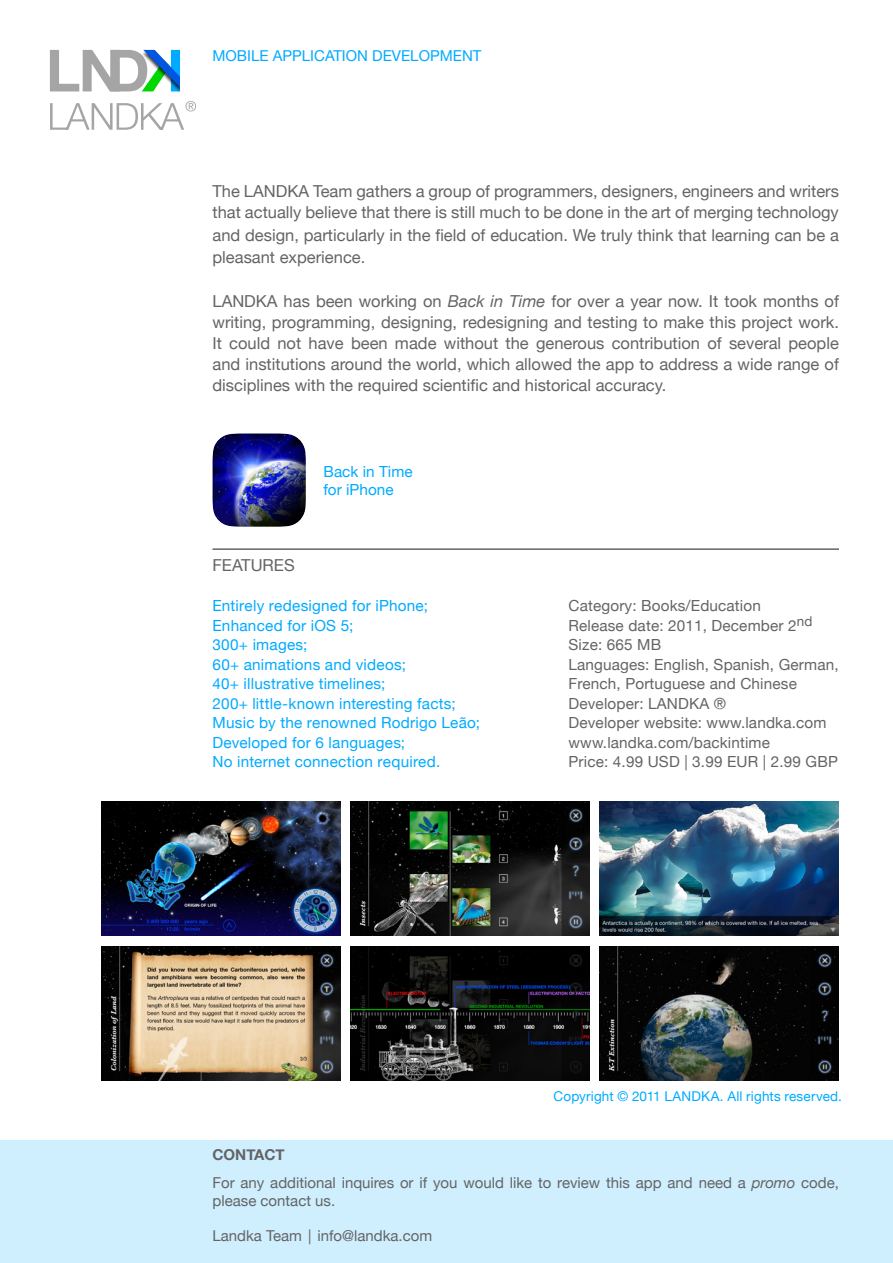
<style>
.page{position:relative;width:893px;height:1263px;background:#fff}
.page>*{position:absolute;margin:0;border:0;box-sizing:border-box;transform-origin:0 0}
.t1{font:16.5px/21px "Helvetica Neue";color:#646464}
.t2{font:15.3px/19.5px "Helvetica Neue";letter-spacing:.015em;color:#0af}
.t3{font:15.3px/19.5px "Helvetica Neue";letter-spacing:.01em;color:#646464}
.t4{font:15px/18px "Helvetica Neue";color:#646464}
.t5{font:15px "Helvetica Neue";color:#0af}
.t6{font:700 15px "Helvetica Neue";color:#646464}
.t7{font:13.5px "Helvetica Neue";letter-spacing:.01em;color:#0af}
.s1{font-style:italic}
</style>
<div class="page">
<div style="left:0;top:1140px;width:893px;height:123px;background:#cfefff"></div>
<img style="left:212px;top:433px;width:94px;height:94px">
<hr style="left:212px;top:548px;width:627px;height:2px;background:#646464">
<svg style="left:50px;top:101px;width:146px;height:29px"></svg>
<div style="left:141px;top:50px;width:42px;height:43px;background:#000;opacity:.75"></div>
<svg style="left:50px;top:50px;width:130px;height:41px"></svg>
<div style="left:180px;top:44px;width:5px;height:47px;background:#fff"></div>
<img style="left:102px;top:801px;width:238px;height:134px">
<img style="left:351px;top:801px;width:238px;height:134px">
<img style="left:102px;top:946px;width:238px;height:134px">
<img style="left:351px;top:946px;width:238px;height:134px">
<img style="left:600px;top:946px;width:238px;height:134px">
<img style="left:600px;top:801px;width:238px;height:134px">
<p class="t5" style="left:212px;top:46px;width:270px">MOBILE APPLICATION DEVELOPMENT</p>
<p class="t1" style="left:212px;top:181px;width:628px">The LANDKA Team gathers a group of programmers, designers, engineers and writers that actually believe that there is still much to be done in the art of merging technology</p>
<p class="t1" style="left:212px;top:223px;width:628px;line-height:22.5px">and design, particularly in the field of education. We truly think that learning can be a pleasant experience.</p>
<p class="t1" style="left:212px;top:290px;width:628px;text-align:justify">LANDKA has been working on <span class="s1">Back in Time</span> for over a year now. It took months of writing, programming, designing, redesigning and testing to make this project work.<br>It could not have been made without the generous contribution of several people and institutions around the world, which allowed the app to address a wide range of disciplines with the required scientific and historical accuracy.</p>
<p class="t1" style="left:212px;top:555px;width:84px">FEATURES</p>
<p class="t2" style="left:323px;top:462px;width:91px;line-height:18px">Back in Time for iPhone</p>
<p class="t2" style="left:212px;top:596px;width:269px">Entirely redesigned for iPhone;<br>Enhanced for iOS 5;<br>300+ images;<br>60+ animations and videos;<br>40+ illustrative timelines;<br>200+ little-known interesting facts;<br>Music by the renowned Rodrigo Leão;<br>Developed for 6 languages;<br>No internet connection required.</p>
<p class="t3" style="left:568px;top:596px;width:272px">Category: Books/Education<br>Release date: 2011, December 2<sup>nd<br></sup>Size: 665 MB<br>Languages: English, Spanish, German,<br>French, Portuguese and Chinese<br>Developer: LANDKA ®<br>Developer website: www.landka.com www.landka.com/backintime<br>Price: 4.99 USD | 3.99 EUR | 2.99 GBP</p>
<p class="t6" style="left:212px;top:1145px;width:74px">CONTACT</p>
<p class="t7" style="left:554px;top:1088px;width:290px">Copyright © 2011 LANDKA. All rights reserved.</p>
<p class="t4" style="left:212px;top:1173px;width:628px">For any additional inquires or if you would like to review this app and need a <span class="s1">promo</span> code, please contact us.</p>
<p class="t4" style="left:212px;top:1226px;width:221px">Landka Team | info@landka.com</p>
</div>
